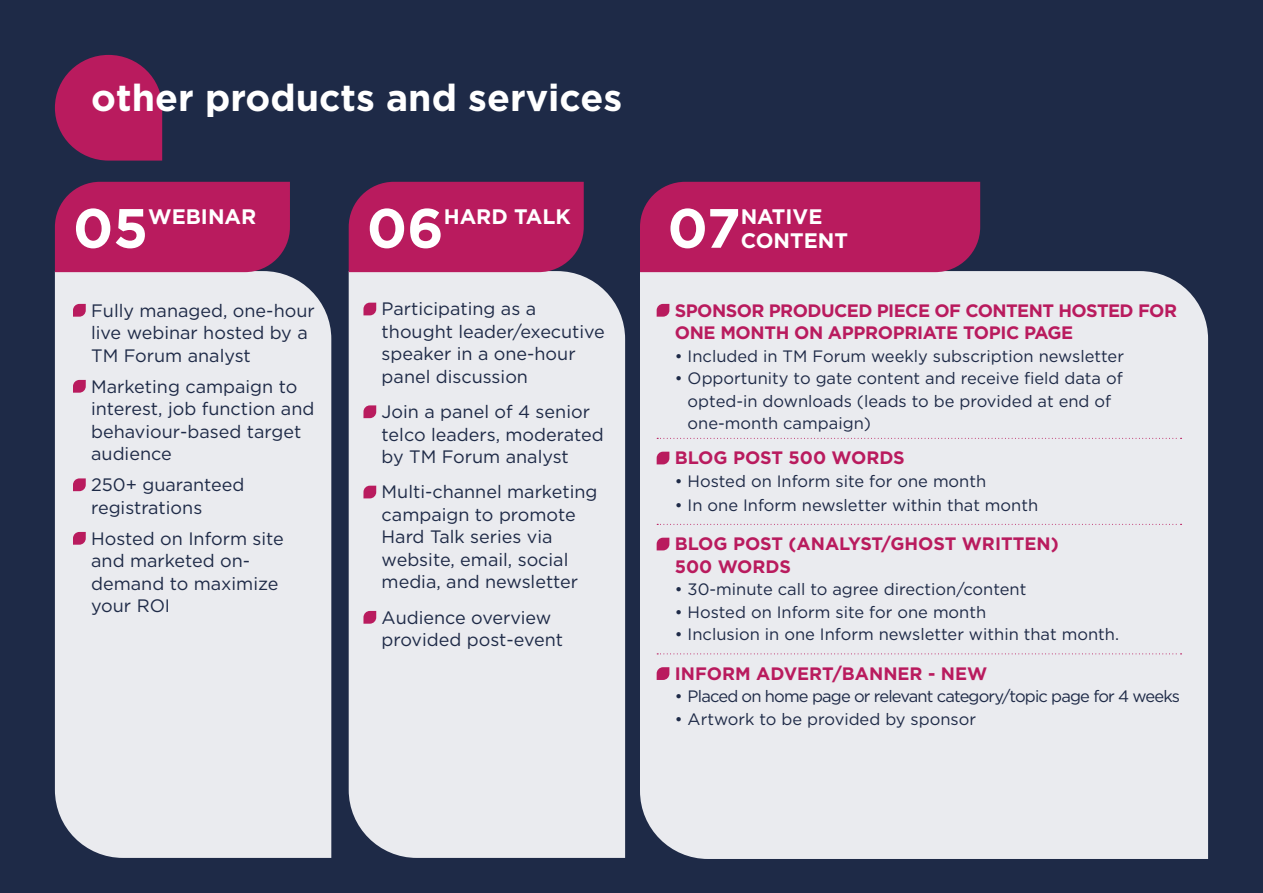
<style>
.page{position:relative;width:1263px;height:893px;background:#1e2a47}
.page>*{position:absolute;margin:0;border:0;box-sizing:border-box;transform-origin:0 0}
.t1{font:700 55.35px "Gotham";color:#fff}
.t2{font:700 37.5px "Gotham";color:#fff}
.t3{font:700 21px/24px "Gotham";color:#fff}
.t4{font:18px/22.5px "Gotham";color:#1e2a47}
.t5{font:700 18px/22.5px "Gotham";color:#b91b5e}
.t6{font:700 18px/22.5px "Gotham";letter-spacing:-.02em;color:#b91b5e}
.t7{font:16.5px/22.5px "Gotham";color:#1e2a47}
.t8{font:16.5px "Gotham";letter-spacing:-.05em;color:#1e2a47}
</style>
<div class="page">
<div style="left:55px;top:272px;width:276px;height:586px;background:#eaebef"></div>
<div style="left:55px;top:182px;width:235px;height:90px;background:#b91b5e"></div>
<svg style="left:73px;top:304px;width:13px;height:13px"></svg>
<svg style="left:73px;top:380px;width:13px;height:13px"></svg>
<svg style="left:73px;top:478px;width:13px;height:13px"></svg>
<svg style="left:73px;top:532px;width:13px;height:13px"></svg>
<div style="left:349px;top:272px;width:276px;height:586px;background:#eaebef"></div>
<div style="left:349px;top:182px;width:235px;height:90px;background:#b91b5e"></div>
<svg style="left:363px;top:303px;width:13px;height:12px"></svg>
<svg style="left:363px;top:405px;width:13px;height:13px"></svg>
<svg style="left:363px;top:486px;width:13px;height:12px"></svg>
<svg style="left:363px;top:611px;width:13px;height:13px"></svg>
<div style="left:640px;top:271px;width:568px;height:588px;background:#eaebef"></div>
<div style="left:640px;top:182px;width:340px;height:90px;background:#b91b5e"></div>
<svg style="left:657px;top:438px;width:524px;height:1px"></svg>
<svg style="left:657px;top:524px;width:524px;height:1px"></svg>
<svg style="left:657px;top:653px;width:524px;height:1px"></svg>
<svg style="left:657px;top:304px;width:12px;height:13px"></svg>
<svg style="left:657px;top:452px;width:12px;height:12px"></svg>
<svg style="left:657px;top:538px;width:12px;height:12px"></svg>
<svg style="left:657px;top:667px;width:12px;height:13px"></svg>
<svg style="left:55px;top:55px;width:107px;height:106px"></svg>
<h2 class="t2" style="left:91px;top:81px;width:532px">other products and services</h2>
<h1 class="t1" style="left:73px;top:203px;width:77px">05</h1>
<p class="t3" style="left:148px;top:205px;width:110px">WEBINAR</p>
<h1 class="t1" style="left:367px;top:203px;width:78px">06</h1>
<p class="t3" style="left:444px;top:205px;width:129px">HARD TALK</p>
<h1 class="t1" style="left:667px;top:203px;width:75px">07</h1>
<p class="t3" style="left:741px;top:205px;width:109px">NATIVE<br>CONTENT</p>
<p class="t4" style="left:91px;top:300px;width:225px">Fully managed, one-hour live webinar hosted by a<br>TM Forum analyst</p>
<p class="t4" style="left:91px;top:376px;width:225px">Marketing campaign to interest, job function and behaviour-based target audience</p>
<p class="t4" style="left:91px;top:474px;width:155px">250+ guaranteed registrations</p>
<p class="t4" style="left:91px;top:528px;width:194px">Hosted on Inform site and marketed on&shy;demand to maximize your ROI</p>
<p class="t4" style="left:382px;top:299px;width:225px">Participating as a thought leader/executive speaker in a one-hour panel discussion</p>
<p class="t4" style="left:382px;top:401px;width:223px">Join a panel of 4 senior telco leaders, moderated by TM Forum analyst</p>
<p class="t4" style="left:382px;top:482px;width:217px">Multi-channel marketing campaign to promote<br>Hard Talk series via website, email, social media, and newsletter</p>
<p class="t4" style="left:382px;top:607px;width:183px">Audience overview provided post-event</p>
<p class="t6" style="left:675px;top:300px;width:504px">SPONSOR PRODUCED PIECE OF CONTENT HOSTED FOR<br>ONE MONTH ON APPROPRIATE TOPIC PAGE</p>
<p class="t7" style="left:675px;top:345px;width:451px">• Included in TM Forum weekly subscription newsletter</p>
<p class="t7" style="left:688px;top:368px;width:437px;text-indent:-13px">• Opportunity to gate content and receive field data of opted-in downloads (leads to be provided at end of one-month campaign)</p>
<p class="t5" style="left:675px;top:448px;width:232px">BLOG POST 500 WORDS</p>
<p class="t7" style="left:675px;top:471px;width:313px">• Hosted on Inform site for one month</p>
<p class="t7" style="left:675px;top:495px;width:365px">• In one Inform newsletter within that month</p>
<p class="t5" style="left:675px;top:534px;width:385px">BLOG POST (ANALYST/GHOST WRITTEN)<br>500 WORDS</p>
<p class="t7" style="left:675px;top:579px;width:353px">• 30-minute call to agree direction/content</p>
<p class="t7" style="left:675px;top:602px;width:313px">• Hosted on Inform site for one month</p>
<p class="t7" style="left:675px;top:624px;width:446px">• Inclusion in one Inform newsletter within that month.</p>
<p class="t5" style="left:675px;top:663px;width:314px">INFORM ADVERT/BANNER - NEW</p>
<p class="t8" style="left:675px;top:689px;width:507px">• Placed on home page or relevant category/topic page for 4 weeks</p>
<p class="t7" style="left:675px;top:709px;width:303px">• Artwork to be provided by sponsor</p>
</div>
